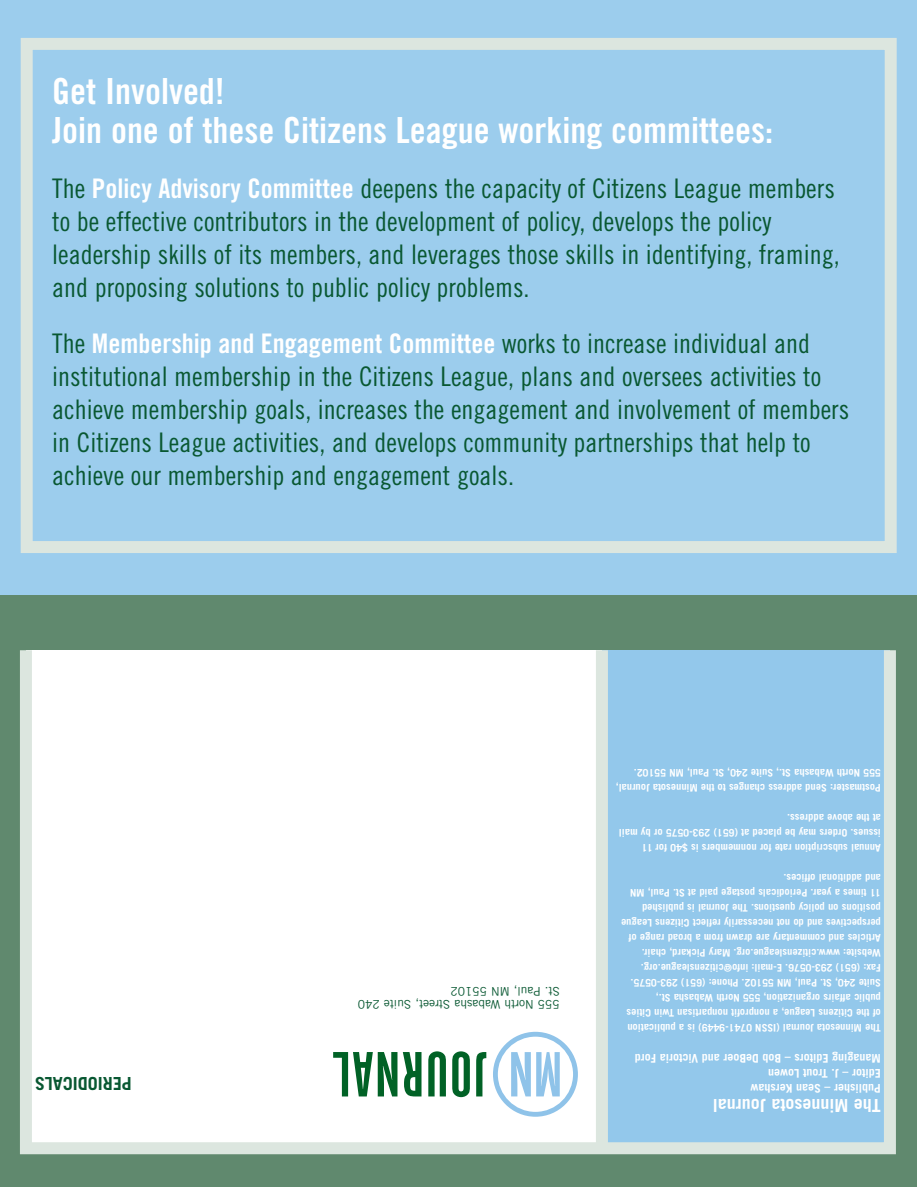
<style>
.page{position:relative;width:918px;height:1188px;background:#fff}
.page>*{position:absolute;margin:0;border:0;box-sizing:border-box;transform-origin:0 0}
.t1{font:36px/39px "Trade Gothic Bold Cond Twenty";color:#fff}
.t2{font:27px/33px "Trade Gothic Cond Eighteen";color:#095832}
.t3{font:27px "Trade Gothic Bold Cond Twenty";color:#fff}
.t4{font:700 18px "Trade Gothic";color:#fff}
.t5{font:700 18px "Trade Gothic";color:#095832}
.t6{font:700 12px/15px "Trade Gothic";color:#fff}
.t7{font:12px/13.5px "Trade Gothic";color:#095832}
.t8{font:700 10.5px/15px "Trade Gothic";color:#fff}
.s1{font-family:"Trade Gothic Bold Cond Twenty";color:#fff}
.s2{font-family:"Trade Gothic Cond Eighteen";color:#095832}
</style>
<div class="page">
<div style="left:0;top:0;width:916px;height:595px;background:#9ccded"></div>
<div style="left:0;top:595px;width:916px;height:591px;background:#60896e"></div>
<div style="left:602px;top:650px;width:288px;height:498px;background:#93c8eb"></div>
<div style="left:26px;top:650px;width:576px;height:498px;background:#fff"></div>
<svg style="left:476px;top:1052px;width:10px;height:44px"></svg>
<svg style="left:452px;top:1051px;width:18px;height:46px"></svg>
<svg style="left:428px;top:1051px;width:18px;height:45px"></svg>
<svg style="left:403px;top:1052px;width:19px;height:44px"></svg>
<svg style="left:333px;top:1052px;width:64px;height:44px"></svg>
<svg style="left:493px;top:1032px;width:85px;height:85px"></svg>
<div style="left:20px;top:644px;width:876px;height:510px;border:12px solid #dce6df"></div>
<div style="left:596px;top:650px;width:12px;height:498px;background:#dce6df"></div>
<div style="left:21px;top:38px;width:876px;height:515px;border:12px solid #dce6df"></div>
<h1 class="t1" style="left:52px;top:71px;width:722px">Get Involved!<br>Join one of these Citizens League working committees:</h1>
<p class="t2" style="left:52px;top:172px;width:789px">The <span class="s1">Policy Advisory Committee</span> deepens the capacity of Citizens League members to be effective contributors in the development of policy, develops the policy leadership skills of its members, and leverages those skills in identifying, framing, and proposing solutions to public policy problems.</p>
<h2 class="t3" style="left:52px;top:327px;width:759px"><span class="s2">The</span> Membership and Engagement Committee <span class="s2">works to increase individual and</span></h2>
<p class="t2" style="left:52px;top:359px;width:798px">institutional membership in the Citizens League, plans and oversees activities to achieve membership goals, increases the engagement and involvement of members in Citizens League activities, and develops community partnerships that help to achieve our membership and engagement goals.</p>
<p class="t8" style="left:881px;top:796px;width:267px;rotate:-180deg">Postmaster: Send address changes to the Minnesota Journal,<br>555 North Wabasha St., Suite 240, St. Paul, MN 55102.</p>
<h3 class="t5" style="left:132px;top:1094px;width:99px;rotate:-180deg">PERIODICALS</h3>
<p class="t7" style="left:560px;top:1011px;width:203px;rotate:-180deg">555 North Wabasha Street, Suite 240<br>St. Paul, MN 55102</p>
<p class="t8" style="left:881px;top:856px;width:263px;rotate:-180deg">Annual subscription rate for nonmembers is $40 for 11 issues. Orders may be placed at (651) 293-0575 or by mail at the above address.</p>
<p class="t8" style="left:881px;top:1036px;width:261px;rotate:-180deg">The Minnesota Journal (ISSN 0741-9449) is a publication of the Citizens League, a nonprofit nonpartisan Twin Cities public affairs organization, 555 North Wabasha St.,<br>Suite 240, St. Paul, MN 55102. Phone: (651) 293-0575.<br>Fax: (651) 293-0576. E-mail: info@citizensleague.org.<br>Website: www.citizensleague.org. Mary Pickard, chair.<br>Articles and commentary are drawn from a broad range of perspectives and do not necessarily reflect Citizens League positions on policy questions. The Journal is published<br>11 times a year. Periodicals postage paid at St. Paul, MN and additional offices.</p>
<p class="t6" style="left:881px;top:1096px;width:248px;rotate:-180deg">Publisher – Sean Kershaw<br>Editor – J. Trout Lowen<br>Managing Editors – Bob DeBoer and Victoria Ford</p>
<h3 class="t4" style="left:881px;top:1117px;width:169px;rotate:-180deg">The Minnesota Journal</h3>
</div>
